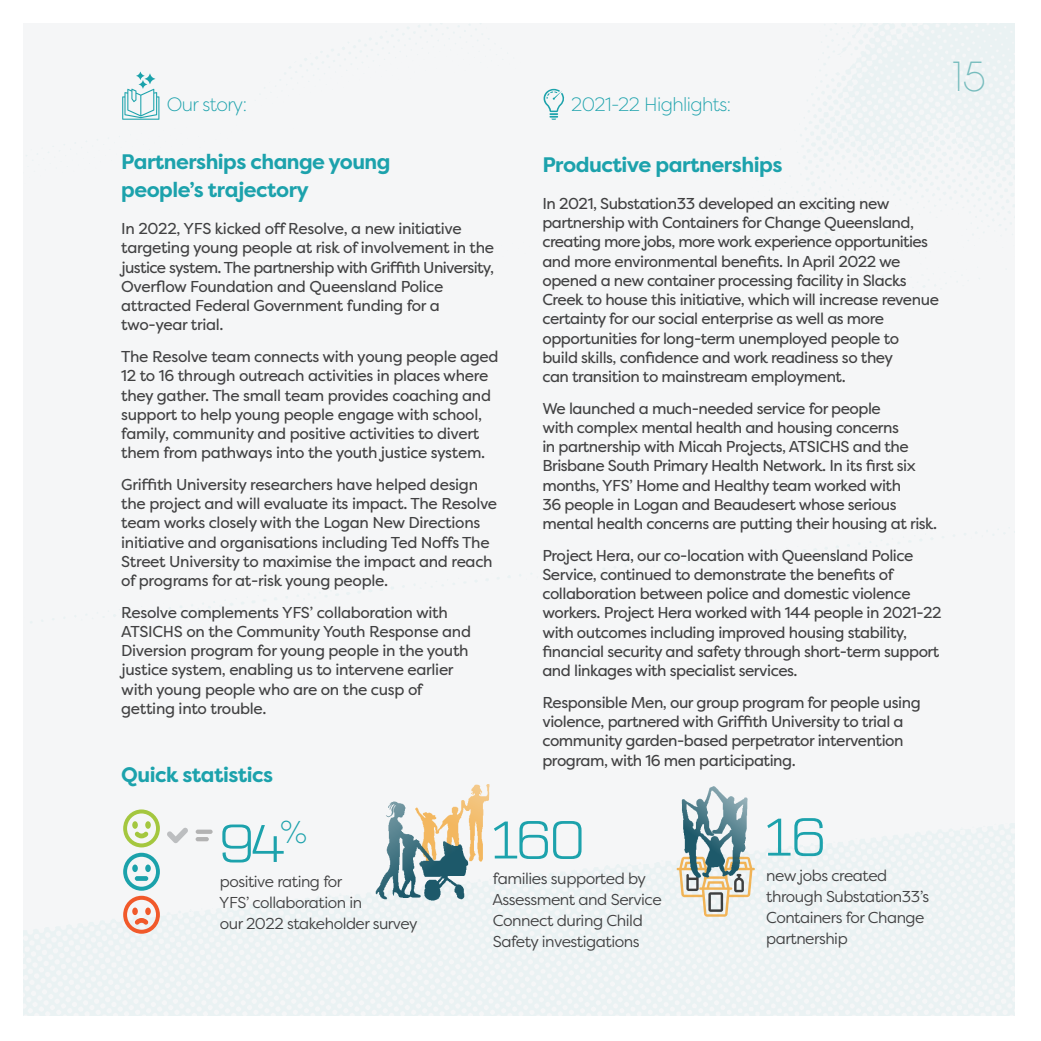
<style>
.page{position:relative;width:1041px;height:1041px;background:#fff}
.page>*{position:absolute;margin:0;border:0;box-sizing:border-box;transform-origin:0 0}
.t1{font:300 52.5px "Erbaum";letter-spacing:-.14em;color:#1ca2ac}
.t2{font:300 42px "Dystopian";color:#76bcbd}
.t3{font:700 21px/28px "Filson Pro";letter-spacing:-.025em;color:#1ca2ac}
.t4{font:300 19.25px "Filson Pro";letter-spacing:-.03em;color:#1ca2ac}
.t5{font:15.75px/19.2px "Filson Pro";letter-spacing:-.03em;color:#414142}
.t6{font:15.75px/21px "Filson Pro";letter-spacing:-.03em;color:#414142}
</style>
<div class="page">
<img style="left:23px;top:23px;width:992px;height:992px">
<img style="left:410px;top:730px;width:81px;height:145px">
<img style="left:357px;top:779px;width:115px;height:127px">
<svg style="left:123px;top:809px;width:37px;height:124px"></svg>
<div style="left:132px;top:864px;width:6px;height:8px;background:#1ba2ab;border-radius:50%"></div>
<div style="left:145px;top:864px;width:6px;height:8px;background:#1ba2ab;border-radius:50%"></div>
<svg style="left:135px;top:876px;width:13px;height:4px"></svg>
<svg style="left:196px;top:829px;width:17px;height:4px"></svg>
<hr style="left:196px;top:837px;width:13px;height:4px;background:#b3b3b3;border-radius:2px">
<svg style="left:167px;top:827px;width:21px;height:16px"></svg>
<svg style="left:676px;top:856px;width:79px;height:60px"></svg>
<img style="left:681px;top:784px;width:66px;height:93px">
<svg style="left:542px;top:89px;width:23px;height:31px"></svg>
<svg style="left:122px;top:72px;width:37px;height:48px"></svg>
<p class="t4" style="left:167px;top:92px;width:82px">Our story:</p>
<p class="t4" style="left:571px;top:92px;width:161px">2021-22 Highlights:</p>
<h2 class="t2" style="left:952px;top:52px;width:35px">15</h2>
<h3 class="t3" style="left:121px;top:148px;width:271px">Partnerships change young people’s trajectory</h3>
<p class="t5" style="left:121px;top:219px;width:374px">In 2022, YFS kicked off Resolve, a new initiative targeting young people at risk of involvement in the justice system. The partnership with Griffith University, Overflow Foundation and Queensland Police attracted Federal Government funding for a two-year trial.</p>
<p class="t5" style="left:121px;top:346px;width:379px">The Resolve team connects with young people aged 12 to 16 through outreach activities in places where they gather. The small team provides coaching and support to help young people engage with school, family, community and positive activities to divert them from pathways into the youth justice system.</p>
<p class="t5" style="left:121px;top:474px;width:377px">Griffith University researchers have helped design the project and will evaluate its impact. The Resolve team works closely with the Logan New Directions initiative and organisations including Ted Noffs The Street University to maximise the impact and reach of programs for at-risk young people.</p>
<p class="t5" style="left:121px;top:602px;width:351px">Resolve complements YFS’ collaboration with ATSICHS on the Community Youth Response and Diversion program for young people in the youth justice system, enabling us to intervene earlier with young people who are on the cusp of getting into trouble.</p>
<h3 class="t3" style="left:542px;top:151px;width:242px">Productive partnerships</h3>
<p class="t5" style="left:542px;top:193px;width:398px">In 2021, Substation33 developed an exciting new partnership with Containers for Change Queensland, creating more jobs, more work experience opportunities and more environmental benefits. In April 2022 we opened a new container processing facility in Slacks Creek to house this initiative, which will increase revenue certainty for our social enterprise as well as more opportunities for long-term unemployed people to<br>build skills, confidence and work readiness so they<br>can transition to mainstream employment.</p>
<p class="t5" style="left:542px;top:398px;width:396px">We launched a much-needed service for people<br>with complex mental health and housing concerns<br>in partnership with Micah Projects, ATSICHS and the Brisbane South Primary Health Network. In its first six months, YFS’ Home and Healthy team worked with<br>36 people in Logan and Beaudesert whose serious mental health concerns are putting their housing at risk.</p>
<p class="t5" style="left:542px;top:545px;width:401px">Project Hera, our co-location with Queensland Police Service, continued to demonstrate the benefits of collaboration between police and domestic violence workers. Project Hera worked with 144 people in 2021-22 with outcomes including improved housing stability, financial security and safety through short-term support and linkages with specialist services.</p>
<p class="t5" style="left:542px;top:692px;width:380px">Responsible Men, our group program for people using violence, partnered with Griffith University to trial a community garden-based perpetrator intervention program, with 16 men participating.</p>
<h3 class="t3" style="left:121px;top:761px;width:153px">Quick statistics</h3>
<h1 class="t1" style="left:216px;top:808px;width:93px">94<sup>%</sup></h1>
<p class="t6" style="left:219px;top:870px;width:200px">positive rating for<br>YFS’ collaboration in<br>our 2022 stakeholder survey</p>
<h1 class="t1" style="left:762px;top:801px;width:68px">16</h1>
<p class="t6" style="left:766px;top:864px;width:164px">new jobs created through Substation33’s<br>Containers for Change partnership</p>
<h1 class="t1" style="left:489px;top:804px;width:100px">160</h1>
<p class="t6" style="left:492px;top:867px;width:171px">families supported by<br>Assessment and Service<br>Connect during Child<br>Safety investigations</p>
</div>
